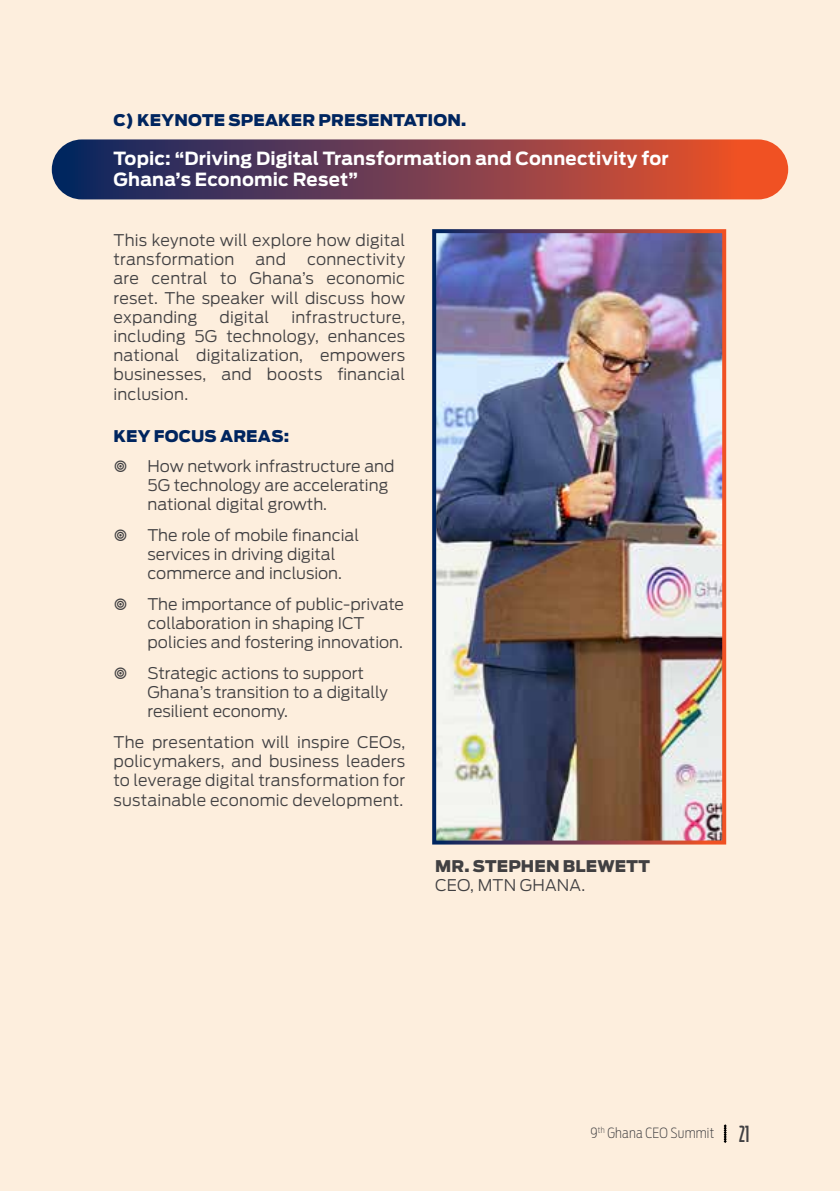
<style>
.page{position:relative;width:840px;height:1191px;background:#fff}
.page>*{position:absolute;margin:0;border:0;box-sizing:border-box;transform-origin:0 0}
.t1{font:500 22px "Antenna Comp";color:#414042}
.t2{font:700 18px/21.6px "Ford Antenna";letter-spacing:.01em;color:#fff}
.t3{font:300 16px/19.2px "Ford Antenna";color:#414042}
.t4{font:900 16px "Antenna";letter-spacing:.005em;color:#00255f}
.t5{font:900 16px "Ford Antenna";letter-spacing:.01em;color:#414042}
.t6{font:200 14px "Ford Antenna Cond";letter-spacing:.015em;color:#414042}
</style>
<div class="page">
<div style="left:0;top:0;width:839px;height:1191px;background:#fdeedd"></div>
<div style="left:52px;top:139px;width:735px;height:60px;background:linear-gradient(to right,#05276a,#f6542a);border-radius:30px"></div>
<img style="left:437px;top:234px;width:283px;height:605px">
<svg style="left:723px;top:1124px;width:3px;height:18px"></svg>
<p class="t4" style="left:113px;top:111px;width:354px">C) KEYNOTE SPEAKER PRESENTATION.</p>
<p class="t2" style="left:113px;top:146px;width:556px">Topic: “Driving Digital Transformation and Connectivity for<br>Ghana’s Economic Reset”</p>
<p class="t3" style="left:113px;top:229px;width:293px">This keynote will explore how digital transformation</p>
<p class="t3" style="left:255px;top:248px;width:32px">and</p>
<p class="t3" style="left:113px;top:248px;width:293px;text-align:justify;text-indent:193px">connectivity are central to Ghana’s economic reset. The speaker will discuss how expanding</p>
<p class="t3" style="left:113px;top:305px;width:293px;text-align:justify;text-indent:178px">infrastructure, including 5G technology, enhances national digitalization, empowers businesses, and boosts financial inclusion.</p>
<p class="t4" style="left:113px;top:426px;width:177px">KEY FOCUS AREAS:</p>
<p class="t3" style="left:147px;top:455px;width:248px">How network infrastructure and<br>5G technology are accelerating national digital growth.</p>
<p class="t3" style="left:147px;top:524px;width:213px">The role of mobile financial services in driving digital commerce and inclusion.</p>
<p class="t3" style="left:147px;top:592px;width:258px">The importance of public-private collaboration in shaping ICT policies and fostering innovation.</p>
<p class="t3" style="left:147px;top:661px;width:242px">Strategic actions to support<br>Ghana’s transition to a digitally resilient economy.</p>
<p class="t3" style="left:113px;top:730px;width:293px;text-align:justify">The presentation will inspire CEOs, policymakers, and business leaders to leverage digital transformation for sustainable economic development.</p>
<p class="t3" style="left:219px;top:305px;width:51px">digital</p>
<p class="t5" style="left:435px;top:850px;width:216px">MR. STEPHEN BLEWETT</p>
<p class="t3" style="left:435px;top:873px;width:151px">CEO, MTN GHANA.</p>
<p class="t6" style="left:590px;top:1121px;width:125px">9<sup>th</sup> Ghana CEO Summit</p>
<h1 class="t1" style="left:738px;top:1121px;width:12px">21</h1>
</div>
